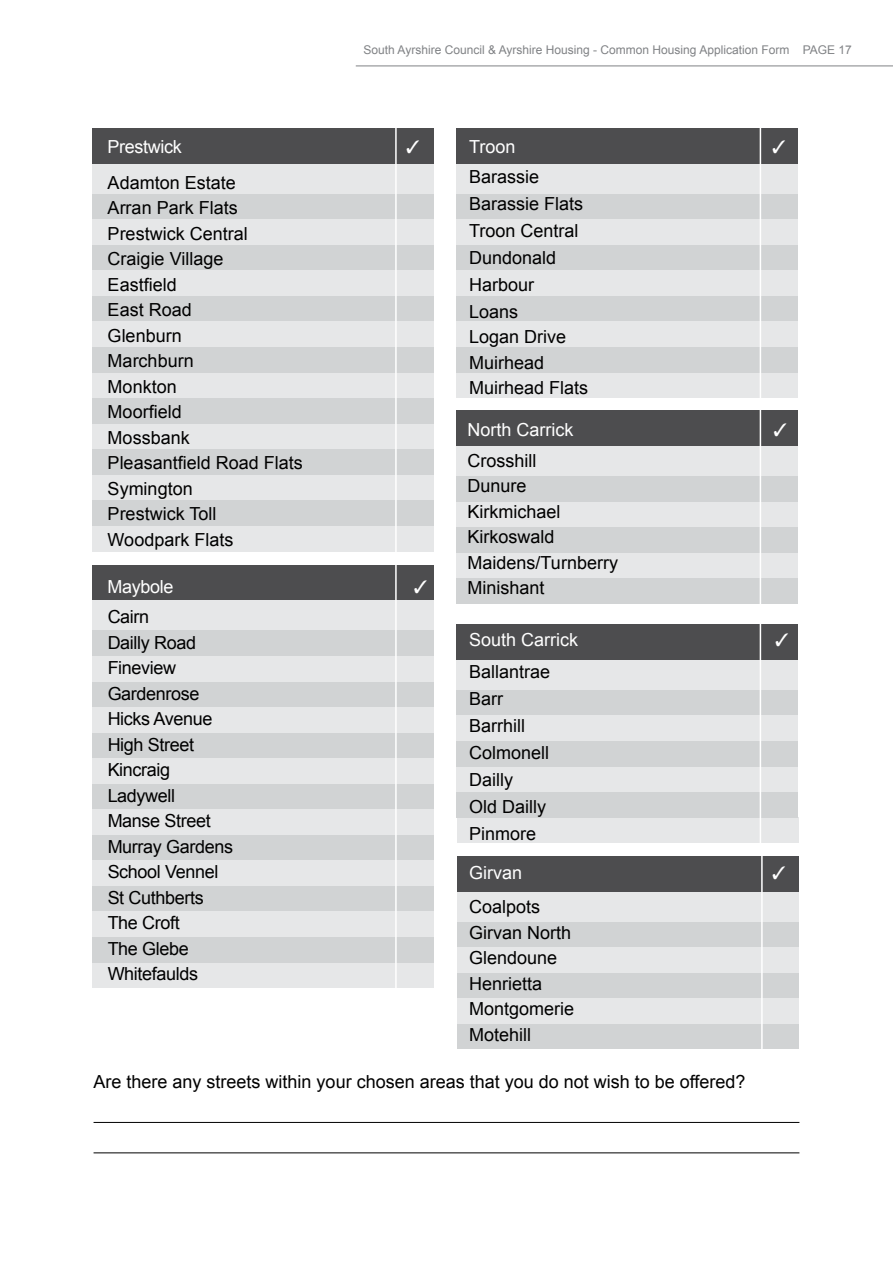
<style>
.page{position:relative;width:893px;height:1263px;background:#fff}
.page>*{position:absolute;margin:0;border:0;box-sizing:border-box;transform-origin:0 0}
.t1{font:18px/25.5px "Arial";color:#000}
.t2{font:18px/25.5px "Arial";letter-spacing:-.02em;color:#000}
.t3{font:18px "Arial";color:#fff}
.t4{font:18px "Arial";letter-spacing:-.02em;color:#fff}
.t5{font:12px "Arial";color:#808285}
</style>
<div class="page">
<hr style="left:356px;top:66px;width:537px;height:1px;background:#808285">
<div style="left:457px;top:1023px;width:341px;height:26px;background:#d1d3d4"></div>
<div style="left:457px;top:856px;width:341px;height:36px;background:#4d4d4f"></div>
<div style="left:457px;top:998px;width:341px;height:25px;background:#e6e7e8"></div>
<div style="left:457px;top:972px;width:341px;height:26px;background:#d1d3d4"></div>
<div style="left:457px;top:947px;width:341px;height:25px;background:#e6e7e8"></div>
<div style="left:457px;top:921px;width:341px;height:26px;background:#d1d3d4"></div>
<div style="left:457px;top:892px;width:341px;height:29px;background:#e6e7e8"></div>
<div style="left:457px;top:817px;width:341px;height:26px;background:#e6e7e8"></div>
<div style="left:456px;top:792px;width:342px;height:25px;background:#d1d3d4"></div>
<div style="left:456px;top:624px;width:342px;height:36px;background:#4d4d4f"></div>
<div style="left:456px;top:766px;width:342px;height:26px;background:#e6e7e8"></div>
<div style="left:456px;top:741px;width:342px;height:25px;background:#d1d3d4"></div>
<div style="left:456px;top:715px;width:342px;height:26px;background:#e6e7e8"></div>
<div style="left:456px;top:690px;width:342px;height:25px;background:#d1d3d4"></div>
<div style="left:456px;top:660px;width:342px;height:30px;background:#e6e7e8"></div>
<div style="left:456px;top:578px;width:342px;height:25px;background:#d1d3d4"></div>
<div style="left:456px;top:410px;width:342px;height:36px;background:#4d4d4f"></div>
<div style="left:456px;top:552px;width:342px;height:26px;background:#e6e7e8"></div>
<div style="left:456px;top:527px;width:342px;height:25px;background:#d1d3d4"></div>
<div style="left:456px;top:501px;width:342px;height:26px;background:#e6e7e8"></div>
<div style="left:456px;top:476px;width:342px;height:25px;background:#d1d3d4"></div>
<div style="left:456px;top:446px;width:342px;height:30px;background:#e6e7e8"></div>
<div style="left:456px;top:372px;width:342px;height:26px;background:#e6e7e8"></div>
<div style="left:456px;top:347px;width:342px;height:25px;background:#d1d3d4"></div>
<div style="left:456px;top:321px;width:342px;height:26px;background:#e6e7e8"></div>
<div style="left:456px;top:296px;width:342px;height:25px;background:#d1d3d4"></div>
<div style="left:456px;top:128px;width:342px;height:36px;background:#4d4d4f"></div>
<div style="left:456px;top:270px;width:342px;height:26px;background:#e6e7e8"></div>
<div style="left:456px;top:245px;width:342px;height:25px;background:#d1d3d4"></div>
<div style="left:456px;top:219px;width:342px;height:26px;background:#e6e7e8"></div>
<div style="left:456px;top:194px;width:342px;height:25px;background:#d1d3d4"></div>
<div style="left:456px;top:164px;width:342px;height:30px;background:#e6e7e8"></div>
<hr style="left:760px;top:121px;width:1px;height:726px;background:#fff">
<div style="left:92px;top:963px;width:341px;height:25px;background:#e6e7e8"></div>
<div style="left:92px;top:937px;width:341px;height:26px;background:#d1d3d4"></div>
<div style="left:92px;top:911px;width:341px;height:25px;background:#e6e7e8"></div>
<div style="left:92px;top:885px;width:341px;height:26px;background:#d1d3d4"></div>
<div style="left:92px;top:860px;width:341px;height:25px;background:#e6e7e8"></div>
<div style="left:92px;top:834px;width:341px;height:26px;background:#d1d3d4"></div>
<div style="left:92px;top:809px;width:341px;height:25px;background:#e6e7e8"></div>
<div style="left:92px;top:783px;width:341px;height:26px;background:#d1d3d4"></div>
<div style="left:92px;top:758px;width:341px;height:25px;background:#e6e7e8"></div>
<div style="left:92px;top:732px;width:341px;height:26px;background:#d1d3d4"></div>
<div style="left:92px;top:565px;width:341px;height:36px;background:#4d4d4f"></div>
<div style="left:92px;top:707px;width:341px;height:25px;background:#e6e7e8"></div>
<div style="left:92px;top:681px;width:341px;height:26px;background:#d1d3d4"></div>
<div style="left:92px;top:656px;width:341px;height:25px;background:#e6e7e8"></div>
<div style="left:92px;top:630px;width:341px;height:26px;background:#d1d3d4"></div>
<div style="left:92px;top:601px;width:341px;height:29px;background:#e6e7e8"></div>
<hr style="left:395px;top:558px;width:2px;height:437px;background:#fff">
<div style="left:92px;top:526px;width:341px;height:25px;background:#e6e7e8"></div>
<div style="left:92px;top:500px;width:341px;height:26px;background:#d1d3d4"></div>
<div style="left:92px;top:474px;width:341px;height:26px;background:#e6e7e8"></div>
<div style="left:92px;top:449px;width:341px;height:25px;background:#d1d3d4"></div>
<div style="left:92px;top:423px;width:341px;height:26px;background:#e6e7e8"></div>
<div style="left:92px;top:398px;width:341px;height:25px;background:#d1d3d4"></div>
<div style="left:92px;top:372px;width:341px;height:26px;background:#e6e7e8"></div>
<div style="left:92px;top:347px;width:341px;height:25px;background:#d1d3d4"></div>
<div style="left:92px;top:321px;width:341px;height:26px;background:#e6e7e8"></div>
<div style="left:92px;top:296px;width:341px;height:25px;background:#d1d3d4"></div>
<div style="left:92px;top:128px;width:341px;height:36px;background:#4d4d4f"></div>
<div style="left:92px;top:270px;width:341px;height:26px;background:#e6e7e8"></div>
<div style="left:92px;top:245px;width:341px;height:25px;background:#d1d3d4"></div>
<div style="left:92px;top:219px;width:341px;height:26px;background:#e6e7e8"></div>
<div style="left:92px;top:194px;width:341px;height:25px;background:#d1d3d4"></div>
<div style="left:92px;top:164px;width:341px;height:30px;background:#e6e7e8"></div>
<hr style="left:395px;top:121px;width:2px;height:437px;background:#fff">
<hr style="left:94px;top:1122px;width:705px;height:1px;background:#000">
<hr style="left:94px;top:1152px;width:705px;height:1px;background:#000">
<hr style="left:761px;top:854px;width:2px;height:195px;background:#fff">
<p class="t4" style="left:108px;top:135px;width:76px">Prestwick</p>
<p class="t1" style="left:108px;top:170px;width:197px">Adamton Estate<br>Arran Park Flats<br>Prestwick Central<br>Craigie Village<br>Eastfield<br>East Road<br>Glenburn<br>Marchburn<br>Monkton<br>Moorfield<br>Mossbank<br>Pleasantfield Road Flats<br>Symington<br>Prestwick Toll<br>Woodpark Flats</p>
<p class="t4" style="left:108px;top:575px;width:67px">Maybole</p>
<p class="t2" style="left:108px;top:604px;width:127px">Cairn<br>Dailly Road<br>Fineview<br>Gardenrose<br>Hicks Avenue<br>High Street<br>Kincraig<br>Ladywell<br>Manse Street<br>Murray Gardens<br>School Vennel<br>St Cuthberts<br>The Croft<br>The Glebe<br>Whitefaulds</p>
<p class="t5" style="left:364px;top:42px;width:490px">South Ayrshire Council &amp; Ayrshire Housing - Common Housing Application Form PAGE 17</p>
<p class="t3" style="left:469px;top:135px;width:48px">Troon</p>
<p class="t1" style="left:469px;top:163px;width:121px;line-height:26.4px">Barassie<br>Barassie Flats<br>Troon Central<br>Dundonald<br>Harbour<br>Loans<br>Logan Drive<br>Muirhead<br>Muirhead Flats</p>
<p class="t3" style="left:468px;top:418px;width:108px">North Carrick</p>
<p class="t1" style="left:468px;top:448px;width:152px">Crosshill<br>Dunure<br>Kirkmichael<br>Kirkoswald<br>Maidens/Turnberry<br>Minishant</p>
<p class="t3" style="left:469px;top:628px;width:111px">South Carrick</p>
<p class="t1" style="left:469px;top:658px;width:83px;line-height:27px">Ballantrae<br>Barr<br>Barrhill<br>Colmonell<br>Dailly<br>Old Dailly<br>Pinmore</p>
<p class="t3" style="left:469px;top:860px;width:55px">Girvan</p>
<p class="t1" style="left:469px;top:894px;width:107px">Coalpots<br>Girvan North<br>Glendoune<br>Henrietta<br>Montgomerie<br>Motehill</p>
<p class="t1" style="left:94px;top:1069px;width:654px">Are there any streets within your chosen areas that you do not wish to be offered?</p>
</div>
